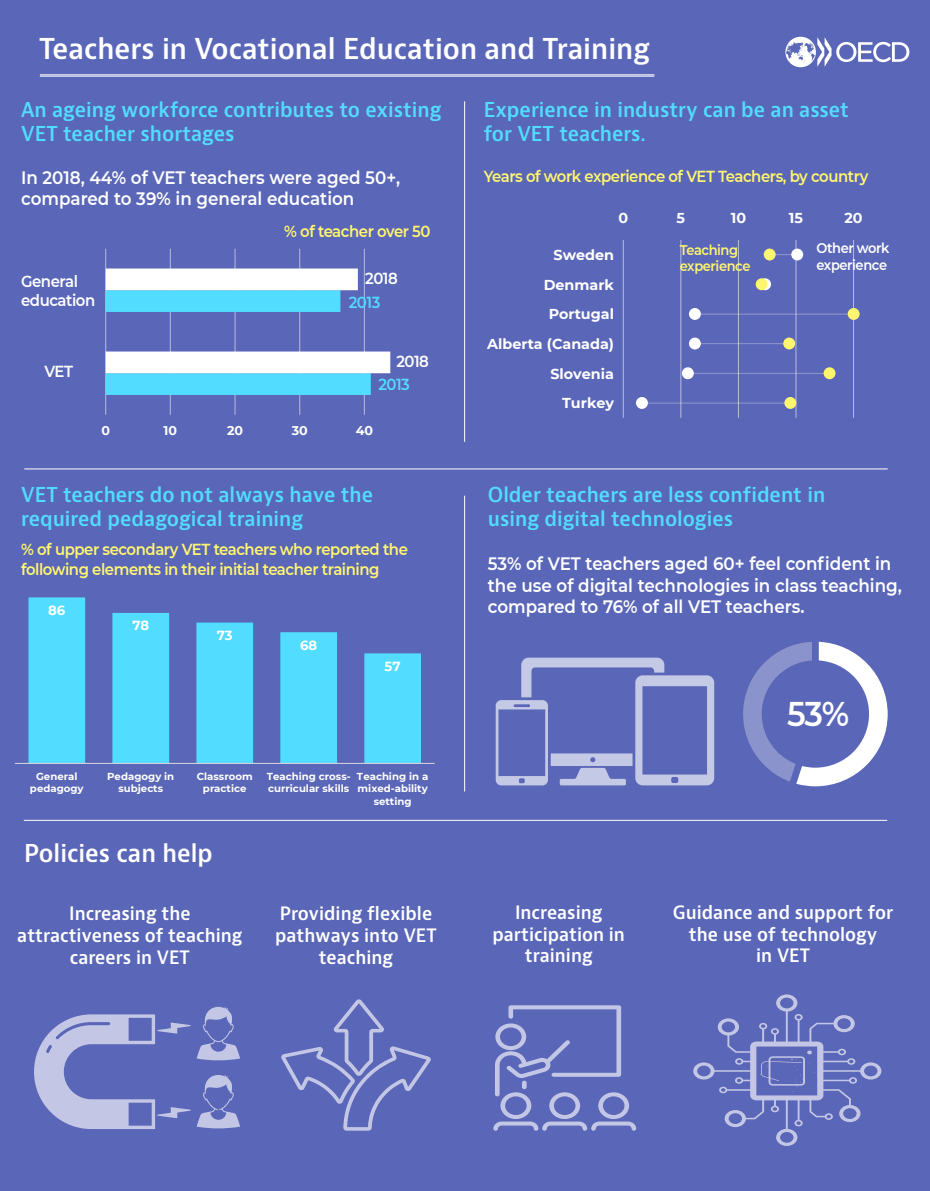
<style>
.page{position:relative;width:930px;height:1191px;background:#5a66b7}
.page>*{position:absolute;margin:0;border:0;box-sizing:border-box;transform-origin:0 0}
.t1{font:600 34.2px "Montserrat";color:#fff;scale:.93 1}
.t2{font:600 28px "OECD Bernini";color:#fff;scale:.96 1}
.t3{font:600 24px "OECD Bernini";color:#fff;scale:.96 1}
.t4{font:600 20px/24px "OECD Bernini";color:#52dcff;scale:.96 1}
.t5{font:600 18px/21.6px "Montserrat";color:#fff;scale:.93 1}
.t6{font:600 18px/21.6px "OECD Bernini";color:#fff;text-align:center;scale:.96 1}
.t7{font:600 16px/19.2px "Montserrat";letter-spacing:-.03em;color:#fff670;scale:.93 1}
.t8{font:600 16px/19.2px "Montserrat";letter-spacing:-.03em;color:#fff;scale:.93 1}
.t9{font:600 16px "Montserrat";letter-spacing:-.035em;color:#52dcff;scale:.93 1}
.t10{font:700 14.4px/29.6px "Montserrat";color:#fff;text-align:right}
.t11{font:600 14px/16.8px "Montserrat";letter-spacing:-.03em;color:#fff;scale:.93 1}
.t12{font:600 14px/16.8px "Montserrat";letter-spacing:-.03em;color:#fff670;scale:.93 1}
.t13{font:700 13.2px "Montserrat";color:#fff}
.t14{font:700 12.6px "Montserrat";letter-spacing:-.005em;color:#fff}
.t15{font:700 10.2px/12.4px "Montserrat";color:#fff;text-align:center}
</style>
<div class="page">
<svg style="left:785px;top:37px;width:124px;height:30px"></svg>
<hr style="left:40px;top:74px;width:614px;height:1px;background:#fff">
<hr style="left:40px;top:76px;width:614px;height:1px;background:#fff">
<hr style="left:464px;top:101px;width:1px;height:341px;background:#fff">
<hr style="left:464px;top:495px;width:1px;height:296px;background:#fff">
<hr style="left:24px;top:468px;width:863px;height:1px;background:#fff">
<hr style="left:24px;top:820px;width:863px;height:1px;background:#fff">
<svg style="left:496px;top:657px;width:218px;height:128px;background:#7680c3"></svg>
<svg style="left:743px;top:642px;width:144px;height:144px"></svg>
<svg style="left:29px;top:597px;width:392px;height:166px;background:#55ade2"></svg>
<hr style="left:15px;top:763px;width:420px;height:1px;background:#d9d9d9">
<hr style="left:623px;top:240px;width:1px;height:178px;background:#a6acd8">
<hr style="left:680px;top:240px;width:1px;height:178px;background:#949cd0">
<hr style="left:738px;top:240px;width:1px;height:178px;background:#b0b6dc">
<hr style="left:795px;top:240px;width:1px;height:178px;background:#8a93cc">
<hr style="left:853px;top:240px;width:1px;height:178px;background:#b3b9de">
<hr style="left:911px;top:240px;width:1px;height:178px;background:#5a66b7">
<svg style="left:775px;top:254px;width:16px;height:1px"></svg>
<hr style="left:695px;top:314px;width:158px;height:1px;background:#7b84c5">
<hr style="left:695px;top:343px;width:94px;height:1px;background:#8790cb">
<hr style="left:688px;top:373px;width:141px;height:1px;background:#8b93cc">
<hr style="left:642px;top:403px;width:148px;height:1px;background:#7b84c5">
<div style="left:791px;top:248px;width:12px;height:12px;background:#fff;border-radius:50%"></div>
<svg style="left:759px;top:278px;width:12px;height:12px"></svg>
<div style="left:689px;top:308px;width:12px;height:12px;background:#fff;border-radius:50%"></div>
<div style="left:689px;top:337px;width:12px;height:12px;background:#fff;border-radius:50%"></div>
<div style="left:682px;top:367px;width:12px;height:12px;background:#fff;border-radius:50%"></div>
<div style="left:636px;top:397px;width:12px;height:12px;background:#fff;border-radius:50%"></div>
<div style="left:764px;top:248px;width:11px;height:12px;background:#fff670;border-radius:50%"></div>
<div style="left:756px;top:278px;width:11px;height:12px;background:#fff670;border-radius:50%"></div>
<div style="left:847px;top:308px;width:12px;height:12px;background:#fff670;border-radius:50%"></div>
<div style="left:783px;top:337px;width:12px;height:12px;background:#fff670;border-radius:50%"></div>
<div style="left:823px;top:367px;width:12px;height:12px;background:#fff670;border-radius:50%"></div>
<div style="left:784px;top:397px;width:12px;height:12px;background:#fff670;border-radius:50%"></div>
<hr style="left:105px;top:249px;width:1px;height:166px;background:#f2f2f2;opacity:.62">
<hr style="left:170px;top:249px;width:1px;height:166px;background:#a5abd4">
<hr style="left:235px;top:249px;width:1px;height:166px;background:#8c94ca">
<hr style="left:299px;top:249px;width:1px;height:166px;background:#a0a6d2">
<hr style="left:364px;top:249px;width:1px;height:166px;background:#a8aed5">
<hr style="left:429px;top:249px;width:1px;height:166px;background:#5a66b7">
<svg style="left:106px;top:268px;width:284px;height:127px"></svg>
<svg style="left:493px;top:1005px;width:143px;height:125px;background:#707ac0"></svg>
<div style="left:522px;top:1080px;width:5px;height:9px;background:#c3c7e5;border-radius:2px"></div>
<svg style="left:693px;top:994px;width:188px;height:152px;background:#6973bd"></svg>
<svg style="left:281px;top:999px;width:150px;height:131px;background:#6772bc"></svg>
<svg style="left:34px;top:1014px;width:157px;height:115px;background:#818ac8"></svg>
<svg style="left:197px;top:1006px;width:43px;height:54px;background:#8089c7"></svg>
<svg style="left:197px;top:1074px;width:43px;height:54px;background:#8089c7"></svg>
<h2 class="t2" style="left:39px;top:31px;width:637px">Teachers in Vocational Education and Training</h2>
<p class="t4" style="left:21px;top:99px;width:439px">An ageing workforce contributes to existing<br>VET teacher shortages</p>
<p class="t5" style="left:21px;top:166px;width:409px">In 2018, 44% of VET teachers were aged 50+, compared to 39% in general education</p>
<p class="t7" style="left:284px;top:221px;width:159px">% of teacher over 50</p>
<p class="t8" style="left:21px;top:271px;width:81px">General education</p>
<p class="t8" style="left:365px;top:268px;width:37px">2018</p>
<p class="t9" style="left:349px;top:291px;width:35px">2013</p>
<p class="t8" style="left:44px;top:360px;width:32px">VET</p>
<p class="t8" style="left:396px;top:351px;width:37px">2018</p>
<p class="t9" style="left:378px;top:373px;width:35px">2013</p>
<p class="t14" style="left:101px;top:421px;width:10px">0</p>
<p class="t14" style="left:164px;top:421px;width:15px">10</p>
<p class="t14" style="left:227px;top:421px;width:18px">20</p>
<p class="t14" style="left:292px;top:421px;width:18px">30</p>
<p class="t14" style="left:356px;top:421px;width:19px">40</p>
<p class="t4" style="left:21px;top:483px;width:368px">VET teachers do not always have the required pedagogical training</p>
<p class="t7" style="left:21px;top:539px;width:417px">% of upper secondary VET teachers who reported the following elements in their initial teacher training</p>
<p class="t13" style="left:48px;top:600px;width:19px">86</p>
<p class="t13" style="left:132px;top:616px;width:18px">78</p>
<p class="t13" style="left:217px;top:625px;width:17px">73</p>
<p class="t13" style="left:300px;top:635px;width:19px">68</p>
<p class="t13" style="left:385px;top:656px;width:17px">57</p>
<p class="t15" style="left:30px;top:769px;width:55px">General pedagogy</p>
<p class="t15" style="left:107px;top:769px;width:69px">Pedagogy in subjects</p>
<p class="t15" style="left:197px;top:769px;width:57px">Classroom practice</p>
<p class="t15" style="left:267px;top:769px;width:85px;text-align:left">Teaching cross&shy;curricular skills</p>
<p class="t15" style="left:357px;top:769px;width:73px">Teaching in a mixed-ability setting</p>
<p class="t4" style="left:484px;top:99px;width:382px">Experience in industry can be an asset for VET teachers.</p>
<p class="t7" style="left:484px;top:166px;width:415px">Years of work experience of VET Teachers, by country</p>
<p class="t10" style="left:618px;top:202px;width:11px">0</p>
<p class="t10" style="left:676px;top:202px;width:10px">5</p>
<p class="t10" style="left:731px;top:202px;width:17px">10</p>
<p class="t10" style="left:789px;top:202px;width:16px">15</p>
<p class="t10" style="left:844px;top:202px;width:20px">20</p>
<p class="t10" style="left:487px;top:239px;width:128px">Sweden<br>Denmark<br>Portugal<br>Alberta (Canada)<br>Slovenia<br>Turkey</p>
<p class="t12" style="left:680px;top:240px;width:78px">Teaching experience</p>
<p class="t11" style="left:816px;top:239px;width:80px">Other work experience</p>
<p class="t4" style="left:488px;top:483px;width:353px">Older teachers are less confident in using digital technologies</p>
<p class="t5" style="left:488px;top:552px;width:447px">53% of VET teachers aged 60+ feel confident in the use of digital technologies in class teaching, compared to 76% of all VET teachers.</p>
<h1 class="t1" style="left:787px;top:689px;width:68px">53%</h1>
<p class="t3" style="left:24px;top:838px;width:198px">Policies can help</p>
<p class="t6" style="left:17px;top:903px;width:236px">Increasing the attractiveness of teaching careers in VET</p>
<p class="t6" style="left:275px;top:903px;width:170px">Providing flexible pathways into VET teaching</p>
<p class="t6" style="left:493px;top:902px;width:139px">Increasing participation in training</p>
<p class="t6" style="left:673px;top:902px;width:231px">Guidance and support for the use of technology<br>in VET</p>
</div>
